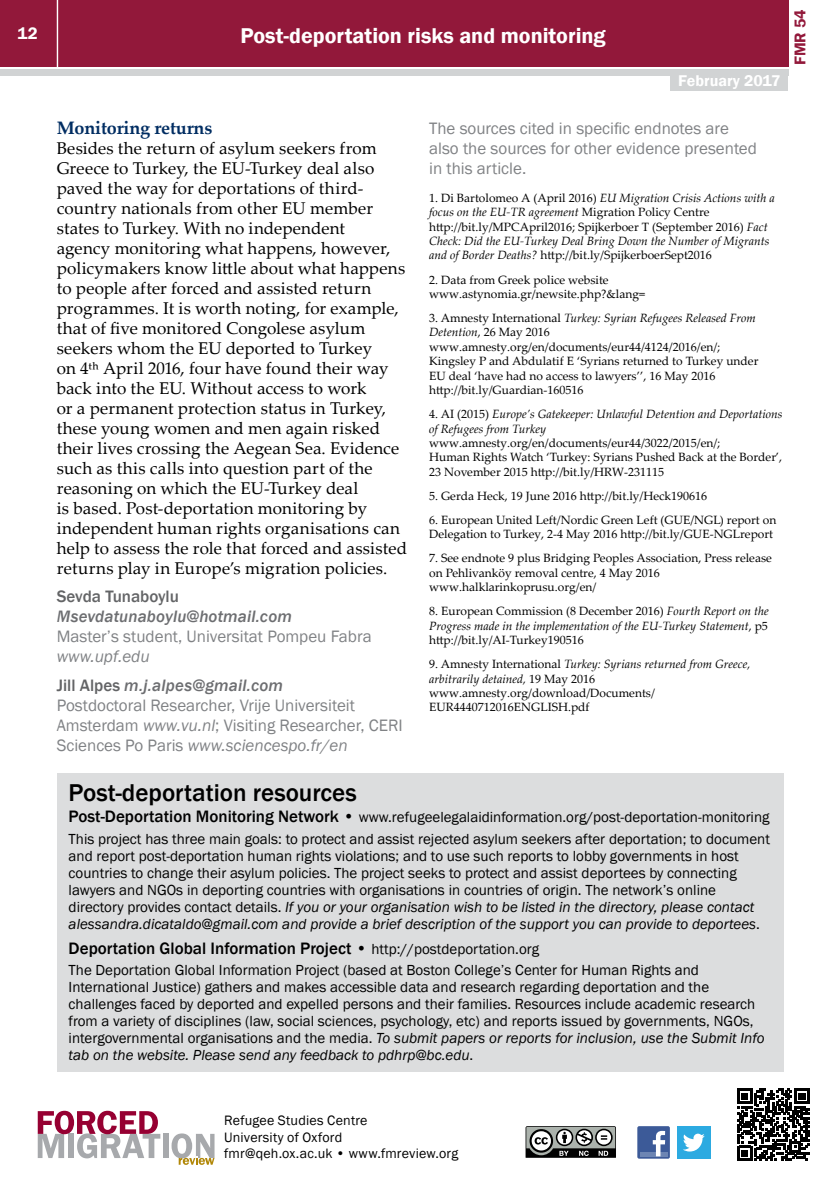
<style>
.page{position:relative;width:840px;height:1191px;background:#fff}
.page>*{position:absolute;margin:0;border:0;box-sizing:border-box;transform-origin:0 0}
.t1{font:500 25px "Franklin Gothic";color:#000}
.t2{font:600 22px "Franklin Gothic";color:#fff}
.t3{font:700 18px "Palatino Linotype";letter-spacing:-.01em;color:#002d62}
.t4{font:17px/20px "Palatino Linotype";letter-spacing:.005em;color:#000}
.t5{font:17px/20px "Franklin Gothic";color:#808285}
.t6{font:italic 500 17px/28.6px "Franklin Gothic";letter-spacing:.01em;color:#6d6e71}
.t7{font:500 17px "Franklin Gothic";color:#000}
.t8{font:500 17px "Franklin Gothic";color:#636466}
.t9{font:600 17px "Franklin Gothic";color:#fff}
.t10{font:600 16px "Franklin Gothic";color:#fff}
.t11{font:600 16px "Franklin Gothic";color:#92183a}
.t12{font:15px/17px "Franklin Gothic";color:#000}
.t13{font:14px/16.8px "Franklin Gothic";letter-spacing:.015em;color:#000}
.t14{font:12px/14.4px "Palatino Linotype";color:#000}
.t15{font:italic 12px/14.4px "Palatino Linotype";color:#000}
.s1{font-weight:400;color:#808285}
.s2{font-style:normal;color:#636466}
.s3{font-style:italic}
.s4{font-style:normal}
.s5{font-weight:500;font-size:17px}
.s6{font-weight:400;font-size:15px}
</style>
<div class="page">
<div style="left:0;top:0;width:787px;height:66px;background:#92183a"></div>
<div style="left:0;top:69px;width:787px;height:6px;background:#d1d3d4"></div>
<hr style="left:57px;top:0;width:1px;height:67px;background:#fff">
<div style="left:670px;top:73px;width:117px;height:18px;background:#d1d3d4"></div>
<div style="left:57px;top:773px;width:726px;height:298px;background:#dcddde"></div>
<svg style="left:737px;top:1088px;width:72px;height:73px"></svg>
<svg style="left:525px;top:1126px;width:90px;height:31px"></svg>
<div style="left:637px;top:1126px;width:32px;height:32px;background:#3c5a98;border-radius:2px"></div>
<div style="left:639px;top:1151px;width:28px;height:5px;background:#6d85b3"></div>
<svg style="left:652px;top:1130px;width:12px;height:26px"></svg>
<div style="left:676px;top:1126px;width:33px;height:33px;background:#2caae1"></div>
<svg style="left:683px;top:1133px;width:21px;height:18px"></svg>
<div style="left:163px;top:1133px;width:5px;height:25px;background:#a7a9ac"></div>
<svg style="left:171px;top:1133px;width:43px;height:31px"></svg>
<svg style="left:38px;top:1110px;width:122px;height:48px"></svg>
<p class="t9" style="left:18px;top:23px;width:22px">12</p>
<h2 class="t2" style="left:240px;top:22px;width:366px">Post-deportation risks and monitoring</h2>
<p class="t10" style="left:678px;top:71px;width:104px">February 2017</p>
<p class="t11" style="left:789px;top:65px;width:58px;rotate:-90deg">FMR 54</p>
<p class="t3" style="left:57px;top:115px;width:157px">Monitoring returns</p>
<p class="t4" style="left:57px;top:137px;width:352px">Besides the return of asylum seekers from Greece to Turkey, the EU-Turkey deal also paved the way for deportations of third&shy;country nationals from other EU member states to Turkey. With no independent<br>agency monitoring what happens, however, policymakers know little about what happens to people after forced and assisted return programmes. It is worth noting, for example, that of five monitored Congolese asylum seekers whom the EU deported to Turkey<br>on 4th April 2016, four have found their way back into the EU. Without access to work<br>or a permanent protection status in Turkey, these young women and men again risked their lives crossing the Aegean Sea. Evidence such as this calls into question part of the reasoning on which the EU-Turkey deal<br>is based. Post-deportation monitoring by independent human rights organisations can help to assess the role that forced and assisted returns play in Europe’s migration policies.</p>
<p class="t8" style="left:57px;top:586px;width:124px">Sevda Tunaboylu</p>
<p class="t6" style="left:57px;top:602px;width:236px">Msevdatunaboylu@hotmail.com</p>
<p class="t5" style="left:57px;top:627px;width:316px">Master’s student, Universitat Pompeu Fabra</p>
<p class="t6" style="left:57px;top:642px;width:228px"><span class="s1">www.upf.edu<br></span><span class="s2">Jill Alpes</span> m.j.alpes@gmail.com</p>
<p class="t5" style="left:57px;top:695px;width:347px">Postdoctoral Researcher, Vrije Universiteit<br>Amsterdam <span class="s3">www.vu.nl</span>; Visiting Researcher, CERI<br>Sciences Po Paris <span class="s3">www.sciencespo.fr/en</span></p>
<p class="t5" style="left:429px;top:118px;width:329px">The sources cited in specific endnotes are also the sources for other evidence presented in this article.</p>
<p class="t14" style="left:429px;top:190px;width:347px">1. Di Bartolomeo A (April 2016) <span class="s3">EU Migration Crisis Actions with a focus on the EU-TR agreement</span> Migration Policy Centre http://bit.ly/MPCApril2016; Spijkerboer T (September 2016) <span class="s3">Fact Check: Did the EU-Turkey Deal Bring Down the Number of Migrants and of Border Deaths?</span> http://bit.ly/SpijkerboerSept2016</p>
<p class="t14" style="left:429px;top:272px;width:217px">2. Data from Greek police website www.astynomia.gr/newsite.php?&amp;lang=</p>
<p class="t14" style="left:429px;top:310px;width:330px">3. Amnesty International <span class="s3">Turkey: Syrian Refugees Released From Detention</span>, 26 May 2016 www.amnesty.org/en/documents/eur44/4124/2016/en/; Kingsley P and Abdulatif E ‘Syrians returned to Turkey under EU deal ‘have had no access to lawyers’’, 16 May 2016 http://bit.ly/Guardian-160516</p>
<p class="t15" style="left:429px;top:406px;width:354px"><span class="s4">4. AI (2015)</span> Europe’s Gatekeeper: Unlawful Detention and Deportations of Refugees from Turkey</p>
<p class="t14" style="left:429px;top:435px;width:354px">www.amnesty.org/en/documents/eur44/3022/2015/en/;<br>Human Rights Watch ‘Turkey: Syrians Pushed Back at the Border’,<br>23 November 2015 http://bit.ly/HRW-231115</p>
<p class="t14" style="left:429px;top:488px;width:279px">5. Gerda Heck, 19 June 2016 http://bit.ly/Heck190616</p>
<p class="t14" style="left:429px;top:512px;width:348px">6. European United Left/Nordic Green Left (GUE/NGL) report on<br>Delegation to Turkey, 2-4 May 2016 http://bit.ly/GUE-NGLreport</p>
<p class="t14" style="left:429px;top:550px;width:344px">7. See endnote 9 plus Bridging Peoples Association, Press release on Pehlivanköy removal centre, 4 May 2016 www.halklarinkoprusu.org/en/</p>
<p class="t15" style="left:429px;top:603px;width:341px;text-align:justify"><span class="s4">8. European Commission (8 December 2016)</span> Fourth Report on the Progress made in the implementation of the EU-Turkey Statement<span class="s4">, p5 http://bit.ly/AI-Turkey190516</span></p>
<p class="t14" style="left:429px;top:656px;width:322px">9. Amnesty International <span class="s3">Turkey: Syrians returned from Greece, arbitrarily detained,</span> 19 May 2016 www.amnesty.org/download/Documents/ EUR4440712016ENGLISH.pdf</p>
<h1 class="t1" style="left:69px;top:777px;width:289px">Post-deportation resources</h1>
<p class="t12" style="left:69px;top:806px;width:702px;line-height:22px"><span class="s5">Post-Deportation Monitoring Network •</span> www.refugeelegalaidinformation.org/post-deportation-monitoring<br>This project has three main goals: to protect and assist rejected asylum seekers after deportation; to document</p>
<p class="t12" style="left:69px;top:848px;width:692px">and report post-deportation human rights violations; and to use such reports to lobby governments in host countries to change their asylum policies. The project seeks to protect and assist deportees by connecting lawyers and NGOs in deporting countries with organisations in countries of origin. The network’s online directory provides contact details. <span class="s3">If you or your organisation wish to be listed in the directory, please contact alessandra.dicataldo@gmail.com and provide a brief description of the support you can provide to deportees</span>.</p>
<p class="t7" style="left:69px;top:938px;width:472px">Deportation Global Information Project • <span class="s6">http://postdeportation.org</span></p>
<p class="t12" style="left:69px;top:962px;width:697px">The Deportation Global Information Project (based at Boston College’s Center for Human Rights and International Justice) gathers and makes accessible data and research regarding deportation and the challenges faced by deported and expelled persons and their families. Resources include academic research from a variety of disciplines (law, social sciences, psychology, etc) and reports issued by governments, NGOs, intergovernmental organisations and the media. <span class="s3">To submit papers or reports for inclusion, use the Submit Info tab on the website. Please send any feedback to pdhrp@bc.edu</span>.</p>
<p class="t13" style="left:224px;top:1112px;width:235px">Refugee Studies Centre<br>University of Oxford<br>fmr@qeh.ox.ac.uk • www.fmreview.org</p>
</div>
